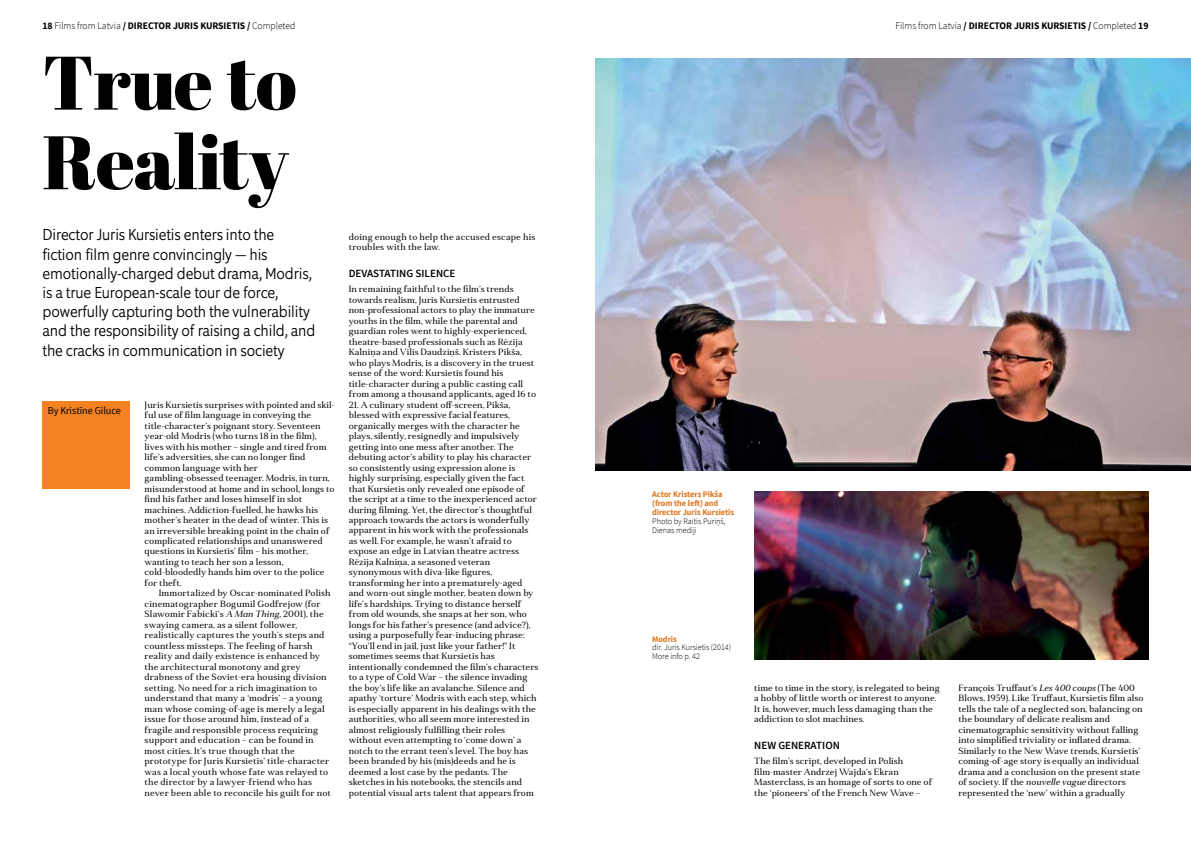
<style>
.page{position:relative;width:1191px;height:842px;background:#fff}
.page>*{position:absolute;margin:0;border:0;box-sizing:border-box;transform-origin:0 0}
.t1{font:75.6px/79.6px "Abril Fatface";letter-spacing:-.01em;color:#000}
.t2{font:300 16px/19.2px "Equip Condensed";letter-spacing:-.005em;color:#000}
.t3{font:600 11px "Source Sans Pro";color:#000}
.t4{font:10.5px "Source Sans Pro";letter-spacing:-.005em;color:#000}
.t5{font:700 10px "Source Sans Pro";letter-spacing:-.005em;color:#000}
.t6{font:9px/10.5px "Anglecia Pro Text";color:#000}
.t7{font:300 8.5px/9px "Source Sans Pro";letter-spacing:-.005em;color:#000}
.t8{font:700 8.5px/9px "Source Sans Pro";letter-spacing:-.005em;color:#de761c}
.s1{font-weight:300}
.s2{font-style:italic}
</style>
<div class="page">
<div style="left:43px;top:401px;width:87px;height:88px;background:#f58220"></div>
<img style="left:595px;top:59px;width:596px;height:412px">
<img style="left:754px;top:492px;width:394px;height:167px">
<p class="t5" style="left:43px;top:19px;width:254px">18 <span class="s1">Films from Latvia</span> / director juris kursietis / <span class="s1">Completed</span></p>
<p class="t5" style="left:895px;top:19px;width:254px"><span class="s1">Films from Latvia</span> / director juris kursietis / <span class="s1">Completed</span> 19</p>
<h1 class="t1" style="left:43px;top:41px;width:256px">True to<br>Reality</h1>
<p class="t2" style="left:43px;top:225px;width:274px">Director Juris Kursietis enters into the fiction film genre convincingly — his emotionally-charged debut drama, Modris, is a true European-scale tour de force, powerfully capturing both the vulnerability and the responsibility of raising a child, and the cracks in communication in society</p>
<p class="t4" style="left:48px;top:404px;width:74px">By Kristīne Giluce</p>
<p class="t6" style="left:145px;top:399px;width:191px">Juris Kursietis surprises with pointed and skil&shy;ful use of film language in conveying the title-character’s poignant story. Seventeen year-old Modris (who turns 18 in the film), lives with his mother – single and tired from life’s adversities, she can no longer find common language with her gambling-obsessed teenager. Modris, in turn, misunderstood at home and in school, longs to find his father and loses himself in slot machines. Addiction-fuelled, he hawks his mother’s heater in the dead of winter. This is an irreversible breaking point in the chain of complicated relationships and unanswered questions in Kursietis’ film – his mother, wanting to teach her son a lesson, cold-bloodedly hands him over to the police for theft.</p>
<p class="t6" style="left:145px;top:588px;width:188px;text-indent:14px">Immortalized by Oscar-nominated Polish cinematographer Bogumil Godfrejow (for Slawomir Fabicki’s <span class="s2">A Man Thing</span>, 2001), the swaying camera, as a silent follower, realistically captures the youth’s steps and countless missteps. The feeling of harsh reality and daily existence is enhanced by the architectural monotony and grey drabness of the Soviet-era housing division setting. No need for a rich imagination to understand that many a ‘modris’ – a young man whose coming-of-age is merely a legal issue for those around him, instead of a fragile and responsible process requiring support and education – can be found in most cities. It’s true though that the prototype for Juris Kursietis’ title-character was a local youth whose fate was relayed to the director by a lawyer-friend who has never been able to reconcile his guilt for not</p>
<p class="t6" style="left:349px;top:231px;width:188px">doing enough to help the accused escape his troubles with the law.</p>
<p class="t3" style="left:349px;top:266px;width:107px">DEVASTATING SILENCE</p>
<p class="t6" style="left:349px;top:284px;width:189px">In remaining faithful to the film’s trends towards realism, Juris Kursietis entrusted non-professional actors to play the immature youths in the film, while the parental and guardian roles went to highly-experienced, theatre-based professionals such as Rēzija Kalniņa and Vilis Daudziņš. Kristers Pikša, who plays Modris, is a discovery in the truest sense of the word: Kursietis found his title-character during a public casting call from among a thousand applicants, aged 16 to</p>
<p class="t6" style="left:349px;top:399px;width:191px">21. A culinary student off-screen, Pikša, blessed with expressive facial features, organically merges with the character he plays, silently, resignedly and impulsively getting into one mess after another. The debuting actor’s ability to play his character so consistently using expression alone is highly surprising, especially given the fact that Kursietis only revealed one episode of the script at a time to the inexperienced actor during filming. Yet, the director’s thoughtful approach towards the actors is wonderfully apparent in his work with the professionals as well. For example, he wasn’t afraid to expose an edge in Latvian theatre actress Rēzija Kalniņa, a seasoned veteran synonymous with diva-like figures, transforming her into a prematurely-aged and worn-out single mother, beaten down by life’s hardships. Trying to distance herself from old wounds, she snaps at her son, who longs for his father’s presence (and advice?), using a purposefully fear-inducing phrase: “You’ll end in jail, just like your father!” It sometimes seems that Kursietis has intentionally condemned the film’s characters to a type of Cold War – the silence invading the boy’s life like an avalanche. Silence and apathy ‘torture’ Modris with each step, which is especially apparent in his dealings with the authorities, who all seem more interested in almost religiously fulfilling their roles without even attempting to ‘come down’ a notch to the errant teen’s level. The boy has been branded by his (mis)deeds and he is deemed a lost case by the pedants. The sketches in his notebooks, the stencils and potential visual arts talent that appears from</p>
<p class="t8" style="left:652px;top:490px;width:83px">Actor Kristers Pikša (from the left) and director Juris Kursietis</p>
<p class="t7" style="left:652px;top:517px;width:75px">Photo by Raitis Puriņš,<br>Dienas mediji</p>
<p class="t8" style="left:652px;top:634px;width:26px">Modris</p>
<p class="t7" style="left:652px;top:643px;width:80px">dir. Juris Kursietis (2014)<br>More info p. 42</p>
<p class="t6" style="left:754px;top:682px;width:187px">time to time in the story, is relegated to being a hobby of little worth or interest to anyone.<br>It is, however, much less damaging than the addiction to slot machines.</p>
<p class="t3" style="left:754px;top:738px;width:87px">NEW GENERATION</p>
<p class="t6" style="left:754px;top:756px;width:179px">The film’s script, developed in Polish film-master Andrzej Wajda’s Ekran Masterclass, is an homage of sorts to one of the ‘pioneers’ of the French New Wave –</p>
<p class="t6" style="left:958px;top:682px;width:187px">François Truffaut’s <span class="s2">Les 400 coups</span> (The 400<br>Blows, 1959). Like Truffaut, Kursietis film also tells the tale of a neglected son, balancing on the boundary of delicate realism and cinematographic sensitivity without falling into simplified triviality or inflated drama.<br>Similarly to the New Wave trends, Kursietis’ coming-of-age story is equally an individual drama and a conclusion on the present state of society. If the <span class="s2">nouvelle vague</span> directors represented the ‘new’ within a gradually</p>
</div>
